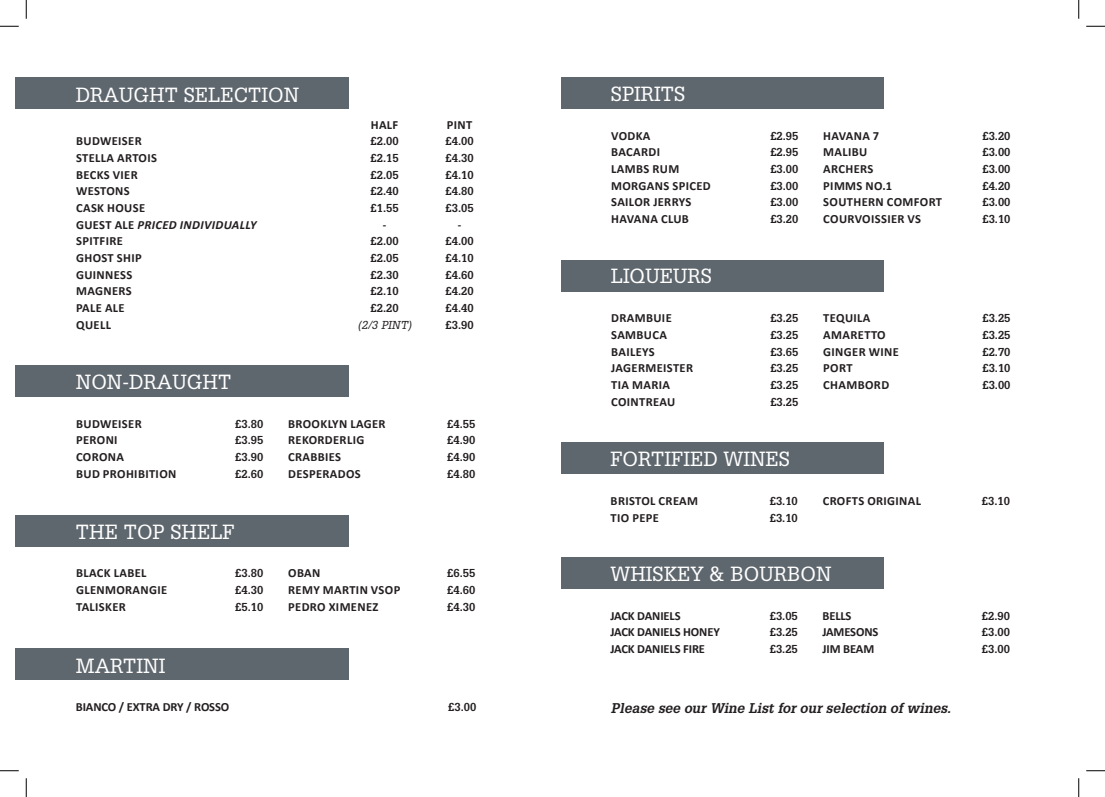
<style>
.page{position:relative;width:1105px;height:797px;background:#fff}
.page>*{position:absolute;margin:0;border:0;box-sizing:border-box;transform-origin:0 0}
.t1{font:20px "Glypha";color:#fff}
.t2{font:italic 700 13.75px "Glypha";color:#231f20}
.t3{font:700 12.5px "Calibri";letter-spacing:.03em;color:#231f20}
.t4{font:italic 700 12.5px "Calibri";letter-spacing:.03em;color:#231f20}
.t5{font:700 12.5px "Calibri";letter-spacing:-.01em;color:#231f20}
.t6{font:700 11.25px "Glypha";color:#231f20}
.t7{font:italic 11.25px "Glypha";color:#231f20}
.s1{font-style:normal}
</style>
<div class="page">
<div style="left:16px;top:77px;width:333px;height:32px;background:#5f676e"></div>
<div style="left:16px;top:365px;width:333px;height:32px;background:#5f676e"></div>
<div style="left:16px;top:515px;width:333px;height:32px;background:#5f676e"></div>
<div style="left:16px;top:648px;width:333px;height:32px;background:#5f676e"></div>
<div style="left:561px;top:77px;width:323px;height:31px;background:#5f676e"></div>
<div style="left:561px;top:259px;width:323px;height:32px;background:#5f676e"></div>
<div style="left:561px;top:442px;width:322px;height:32px;background:#5f676e"></div>
<div style="left:561px;top:557px;width:322px;height:31px;background:#5f676e"></div>
<svg style="left:0;top:25px;width:19px;height:2px"></svg>
<svg style="left:1086px;top:25px;width:19px;height:2px"></svg>
<svg style="left:0;top:770px;width:19px;height:1px"></svg>
<svg style="left:1086px;top:770px;width:19px;height:1px"></svg>
<svg style="left:25px;top:0;width:2px;height:19px"></svg>
<svg style="left:25px;top:778px;width:2px;height:19px"></svg>
<svg style="left:1078px;top:0;width:1px;height:19px"></svg>
<svg style="left:1078px;top:778px;width:1px;height:19px"></svg>
<h1 class="t1" style="left:76px;top:82px;width:225px">DRAUGHT SELECTION</h1>
<p class="t3" style="left:371px;top:116px;width:29px">HALF</p>
<p class="t3" style="left:447px;top:116px;width:27px">PINT</p>
<p class="t3" style="left:76px;top:133px;width:63px">BUDWEISER</p>
<p class="t6" style="left:371px;top:134px;width:30px">£2.00</p>
<p class="t6" style="left:446px;top:134px;width:30px">£4.00</p>
<p class="t3" style="left:76px;top:150px;width:82px">STELLA ARTOIS</p>
<p class="t6" style="left:371px;top:151px;width:30px">£2.15</p>
<p class="t6" style="left:446px;top:151px;width:30px">£4.30</p>
<p class="t3" style="left:76px;top:167px;width:59px">BECKS VI ER</p>
<p class="t6" style="left:371px;top:168px;width:30px">£2.05</p>
<p class="t6" style="left:446px;top:168px;width:30px">£4.10</p>
<p class="t3" style="left:76px;top:183px;width:55px">WESTONS</p>
<p class="t6" style="left:371px;top:184px;width:30px">£2.40</p>
<p class="t6" style="left:446px;top:184px;width:30px">£4.80</p>
<p class="t3" style="left:76px;top:200px;width:71px">CASK HOUSE</p>
<p class="t6" style="left:371px;top:201px;width:30px">£1.55</p>
<p class="t6" style="left:446px;top:201px;width:30px">£3.05</p>
<p class="t4" style="left:76px;top:217px;width:182px"><span class="s1">GUEST AL E</span> PRICED INDIVIDUALLY</p>
<p class="t6" style="left:383px;top:218px;width:6px">-</p>
<p class="t6" style="left:458px;top:218px;width:6px">-</p>
<p class="t3" style="left:76px;top:233px;width:7px">SPITFIR</p>
<p class="t3" style="left:117px;top:233px;width:8px">E</p>
<p class="t6" style="left:371px;top:234px;width:30px">£2.00</p>
<p class="t6" style="left:446px;top:234px;width:30px">£4.00</p>
<p class="t3" style="left:76px;top:250px;width:60px">GHOST SHIP</p>
<p class="t6" style="left:371px;top:251px;width:30px">£2.05</p>
<p class="t6" style="left:446px;top:251px;width:30px">£4.10</p>
<p class="t3" style="left:76px;top:267px;width:58px">GUINNESS</p>
<p class="t6" style="left:371px;top:268px;width:30px">£2.30</p>
<p class="t6" style="left:446px;top:268px;width:30px">£4.60</p>
<p class="t3" style="left:76px;top:283px;width:57px">MAGNERS</p>
<p class="t6" style="left:371px;top:284px;width:30px">£2.10</p>
<p class="t6" style="left:446px;top:284px;width:30px">£4.20</p>
<p class="t3" style="left:76px;top:300px;width:50px">PALE ALE</p>
<p class="t6" style="left:371px;top:301px;width:30px">£2.20</p>
<p class="t6" style="left:446px;top:301px;width:30px">£4.40</p>
<p class="t3" style="left:76px;top:317px;width:30px">QUELL</p>
<p class="t7" style="left:358px;top:318px;width:55px">(2/3 Pint)</p>
<p class="t6" style="left:446px;top:318px;width:30px">£3.90</p>
<h1 class="t1" style="left:76px;top:370px;width:157px">NON-DRAUGHT</h1>
<p class="t3" style="left:76px;top:415px;width:63px">BUDWEISER</p>
<p class="t6" style="left:235px;top:416px;width:30px">£3.80</p>
<p class="t3" style="left:76px;top:432px;width:41px">PERONI</p>
<p class="t6" style="left:235px;top:433px;width:30px">£3.95</p>
<p class="t3" style="left:76px;top:449px;width:49px">CORONA</p>
<p class="t6" style="left:235px;top:450px;width:30px">£3.90</p>
<p class="t3" style="left:76px;top:465px;width:64px">BUD PROHIBITI</p>
<p class="t3" style="left:159px;top:465px;width:19px">ON</p>
<p class="t6" style="left:235px;top:466px;width:30px">£2.60</p>
<h1 class="t1" style="left:76px;top:519px;width:160px">THE TOP SHELF</h1>
<p class="t3" style="left:76px;top:565px;width:69px">BLACK LABEL</p>
<p class="t6" style="left:235px;top:566px;width:30px">£3.80</p>
<p class="t3" style="left:76px;top:582px;width:93px">GLENMORANGIE</p>
<p class="t6" style="left:235px;top:583px;width:30px">£4.30</p>
<p class="t3" style="left:76px;top:598px;width:47px">TALISKER</p>
<p class="t6" style="left:235px;top:599px;width:30px">£5.10</p>
<h1 class="t1" style="left:76px;top:653px;width:91px">MARTINI</h1>
<p class="t3" style="left:288px;top:415px;width:95px">BROOKLYN LAGER</p>
<p class="t6" style="left:447px;top:416px;width:30px">£4.55</p>
<p class="t3" style="left:288px;top:432px;width:58px">REKORDERLIG</p>
<p class="t6" style="left:447px;top:433px;width:30px">£4.90</p>
<p class="t3" style="left:288px;top:449px;width:55px">CRABBI ES</p>
<p class="t6" style="left:447px;top:450px;width:30px">£4.90</p>
<p class="t3" style="left:288px;top:465px;width:74px">DESPERADOS</p>
<p class="t6" style="left:447px;top:466px;width:30px">£4.80</p>
<p class="t3" style="left:288px;top:565px;width:34px">OBAN</p>
<p class="t6" style="left:447px;top:566px;width:30px">£6.55</p>
<p class="t3" style="left:288px;top:582px;width:114px">REMY MARTI N VSOP</p>
<p class="t6" style="left:447px;top:583px;width:30px">£4.60</p>
<p class="t3" style="left:288px;top:598px;width:92px">PEDRO XIMENEZ</p>
<p class="t6" style="left:447px;top:599px;width:30px">£4.30</p>
<p class="t5" style="left:76px;top:699px;width:132px">BIAN CO / EXTRA DRY / ROSSO</p>
<p class="t6" style="left:448px;top:700px;width:30px">£3.00</p>
<h1 class="t1" style="left:611px;top:82px;width:76px">SPIRITS</h1>
<p class="t3" style="left:611px;top:127px;width:41px">VODKA</p>
<p class="t6" style="left:770px;top:129px;width:30px">£2.95</p>
<p class="t3" style="left:611px;top:144px;width:48px">BACAR DI</p>
<p class="t6" style="left:770px;top:145px;width:30px">£2.95</p>
<p class="t3" style="left:611px;top:161px;width:70px">LAMBS RUM</p>
<p class="t6" style="left:770px;top:162px;width:30px">£3.00</p>
<p class="t3" style="left:611px;top:177px;width:68px">MORGANS SPIC</p>
<p class="t3" style="left:696px;top:177px;width:16px">ED</p>
<p class="t6" style="left:770px;top:179px;width:30px">£3.00</p>
<p class="t3" style="left:611px;top:194px;width:82px">SAILOR JERRYS</p>
<p class="t6" style="left:770px;top:195px;width:30px">£3.00</p>
<p class="t3" style="left:611px;top:211px;width:63px">HAVANA CLUB</p>
<p class="t6" style="left:770px;top:212px;width:30px">£3.20</p>
<h1 class="t1" style="left:611px;top:264px;width:103px">LIQUEURS</h1>
<p class="t3" style="left:611px;top:310px;width:62px">DRAMBUIE</p>
<p class="t6" style="left:770px;top:311px;width:30px">£3.25</p>
<p class="t3" style="left:611px;top:327px;width:34px">SAMBUC</p>
<p class="t3" style="left:659px;top:327px;width:9px">A</p>
<p class="t6" style="left:770px;top:328px;width:30px">£3.25</p>
<p class="t3" style="left:611px;top:343px;width:45px">BAILEYS</p>
<p class="t6" style="left:770px;top:344px;width:30px">£3.65</p>
<p class="t3" style="left:611px;top:360px;width:79px">JAGERMEISTER</p>
<p class="t6" style="left:770px;top:361px;width:30px">£3.25</p>
<p class="t3" style="left:611px;top:377px;width:60px">TIA MARIA</p>
<p class="t6" style="left:770px;top:378px;width:30px">£3.25</p>
<p class="t3" style="left:611px;top:393px;width:61px">COINTREAU</p>
<p class="t6" style="left:770px;top:394px;width:30px">£3.25</p>
<h1 class="t1" style="left:610px;top:447px;width:181px">FORTIFIED WINES</h1>
<p class="t3" style="left:611px;top:493px;width:89px">BRISTOL CREAM</p>
<p class="t6" style="left:770px;top:494px;width:30px">£3.10</p>
<p class="t3" style="left:611px;top:509px;width:50px">TIO PEPE</p>
<p class="t6" style="left:770px;top:511px;width:30px">£3.10</p>
<p class="t3" style="left:823px;top:127px;width:32px">HAVANA</p>
<p class="t3" style="left:873px;top:127px;width:8px">7</p>
<p class="t6" style="left:982px;top:129px;width:30px">£3.20</p>
<p class="t3" style="left:823px;top:144px;width:26px">MALIBU</p>
<p class="t6" style="left:982px;top:145px;width:30px">£3.00</p>
<p class="t3" style="left:823px;top:161px;width:52px">ARCHERS</p>
<p class="t6" style="left:982px;top:162px;width:30px">£3.00</p>
<p class="t3" style="left:823px;top:177px;width:70px">PIMMS NO.1</p>
<p class="t6" style="left:982px;top:179px;width:30px">£4.20</p>
<p class="t3" style="left:823px;top:194px;width:111px">SOUTHERN COMFORT</p>
<p class="t6" style="left:982px;top:195px;width:30px">£3.00</p>
<p class="t3" style="left:823px;top:211px;width:90px">COURVOISSIER VS</p>
<p class="t6" style="left:982px;top:212px;width:30px">£3.10</p>
<p class="t3" style="left:823px;top:310px;width:21px">TEQUIL</p>
<p class="t3" style="left:863px;top:310px;width:9px">A</p>
<p class="t6" style="left:982px;top:311px;width:30px">£3.25</p>
<p class="t3" style="left:823px;top:327px;width:64px">AMARETTO</p>
<p class="t6" style="left:982px;top:328px;width:30px">£3.25</p>
<p class="t3" style="left:823px;top:343px;width:77px">GINGER WINE</p>
<p class="t6" style="left:982px;top:344px;width:30px">£2.70</p>
<p class="t3" style="left:823px;top:360px;width:22px">PORT</p>
<p class="t6" style="left:982px;top:361px;width:30px">£3.10</p>
<p class="t3" style="left:823px;top:377px;width:67px">CHAMBORD</p>
<p class="t6" style="left:982px;top:378px;width:30px">£3.00</p>
<p class="t3" style="left:823px;top:493px;width:52px">CROFTS ORIGI</p>
<p class="t3" style="left:899px;top:493px;width:20px">NAL</p>
<p class="t6" style="left:982px;top:494px;width:30px">£3.10</p>
<h1 class="t1" style="left:610px;top:562px;width:223px">WHISKEY &amp; BOURBON</h1>
<p class="t3" style="left:610px;top:607px;width:36px">JACK DAN</p>
<p class="t3" style="left:660px;top:607px;width:19px">IELS</p>
<p class="t6" style="left:770px;top:608px;width:30px">£3.05</p>
<p class="t3" style="left:610px;top:624px;width:36px">JACK DAN</p>
<p class="t3" style="left:660px;top:624px;width:32px">IELS HONE</p>
<p class="t3" style="left:713px;top:624px;width:8px">Y</p>
<p class="t6" style="left:770px;top:625px;width:30px">£3.25</p>
<p class="t3" style="left:610px;top:641px;width:36px">JACK DAN</p>
<p class="t3" style="left:660px;top:641px;width:43px">IELS FIRE</p>
<p class="t6" style="left:770px;top:642px;width:30px">£3.25</p>
<p class="t3" style="left:822px;top:607px;width:30px">BELLS</p>
<p class="t6" style="left:982px;top:608px;width:30px">£2.90</p>
<p class="t3" style="left:822px;top:624px;width:12px">JAMESONS</p>
<p class="t6" style="left:982px;top:625px;width:30px">£3.00</p>
<p class="t3" style="left:822px;top:641px;width:35px">JIM BEAM</p>
<p class="t6" style="left:982px;top:642px;width:30px">£3.00</p>
<p class="t2" style="left:611px;top:699px;width:342px">Please see our Wine List for our selection of wines.</p>
</div>
